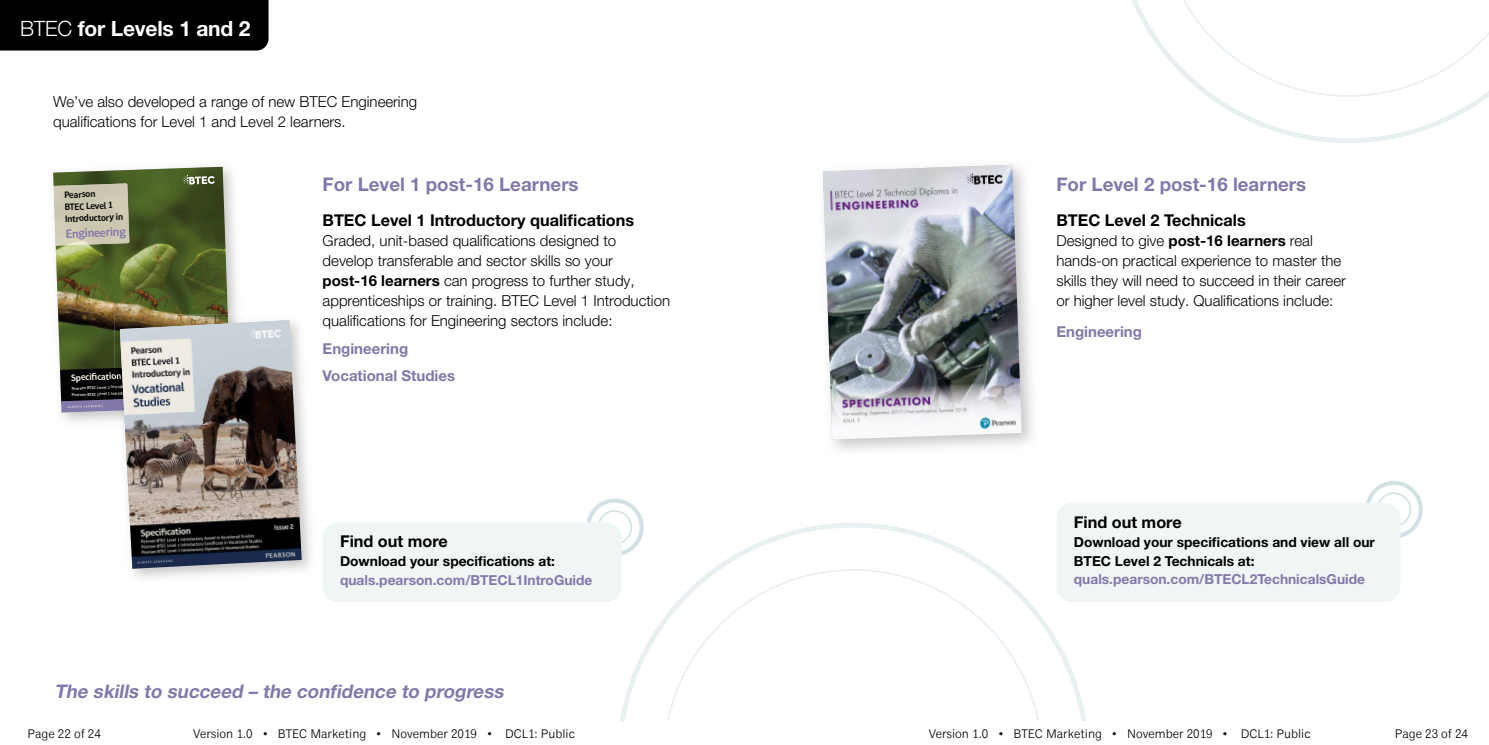
<style>
.page{position:relative;width:1489px;height:745px;background:#fff}
.page>*{position:absolute;margin:0;border:0;box-sizing:border-box;transform-origin:0 0}
.t1{font:700 21px "Helvetica Neue LT Std";letter-spacing:-.01em;color:#fff}
.t2{font:700 18.75px "Helvetica Neue LT Std";color:#8378aa}
.t3{font:italic 700 18.75px "Helvetica Neue LT Std";color:#8378aa}
.t4{font:700 16.25px "Helvetica Neue LT Std";color:#000}
.t5{font:300 15px/20px "Helvetica Neue LT Pro";color:#000}
.t6{font:700 15px/27.1px "Helvetica Neue LT Std";color:#8378aa}
.t7{font:700 13.75px/18.8px "Helvetica Neue LT Std";color:#000}
.t8{font:700 13.75px "Helvetica Neue LT Std";color:#8378aa}
.t9{font:12.5px "Classic Grotesque Pro";color:#000}
.t10{font:600 12.25px "Aptifer Sans LT Pro";color:#8378aa}
.t11{font:600 9.38px/12px "Aptifer Sans LT Pro";color:#010202}
.t12{font:600 9.38px "Aptifer Sans LT Pro";color:#fbf5ea}
.s1{font-family:"Helvetica Neue LT Pro";font-weight:300}
.s2{font-family:"Helvetica Neue LT Std";font-weight:700}
</style>
<div class="page">
<img style="left:822px;top:165px;width:199px;height:274px">
<svg style="left:617px;top:523px;width:472px;height:197px"></svg>
<svg style="left:663px;top:568px;width:379px;height:152px"></svg>
<svg style="left:1131px;top:0;width:357px;height:143px"></svg>
<svg style="left:1158px;top:0;width:330px;height:97px"></svg>
<div style="left:0;top:0;width:268px;height:50px;background:#000"></div>
<svg style="left:587px;top:498px;width:56px;height:57px"></svg>
<div style="left:322px;top:522px;width:299px;height:79px;background:#f0f5f6;border-radius:15px"></div>
<svg style="left:1366px;top:481px;width:56px;height:57px"></svg>
<div style="left:1056px;top:502px;width:344px;height:99px;background:#f0f5f6;border-radius:15px"></div>
<img style="left:132px;top:394px;width:179px;height:184px">
<img style="left:53px;top:167px;width:178px;height:245px">
<img style="left:114px;top:382px;width:6px;height:7px">
<img style="left:114px;top:389px;width:6px;height:6px">
<img style="left:114px;top:395px;width:6px;height:15px">
<img style="left:120px;top:320px;width:182px;height:248px">
<h1 class="t1" style="left:20px;top:15px;width:232px"><span class="s1">BTEC</span> for Levels 1 and 2</h1>
<p class="t5" style="left:53px;top:91px;width:365px">We’ve also developed a range of new BTEC Engineering qualifications for Level 1 and Level 2 learners.</p>
<p class="t11" style="left:64px;top:189px;width:60px;rotate:-2deg">Pearson<br>BTEC Level 1<br>Introductory in</p>
<p class="t10" style="left:65px;top:226px;width:62px;rotate:-2deg">Engineering</p>
<p class="t12" style="left:71px;top:372px;width:52px;rotate:-2deg">Specifi cation</p>
<p class="t2" style="left:322px;top:172px;width:257px">For Level 1 post-16 Learners</p>
<p class="t4" style="left:322px;top:210px;width:313px">BTEC Level 1 Introductory qualifications</p>
<p class="t5" style="left:322px;top:230px;width:349px">Graded, unit-based qualifications designed to develop transferable and sector skills so your <span class="s2">post-16 learners</span> can progress to further study, apprenticeships or training. BTEC Level 1 Introduction qualifications for Engineering sectors include:</p>
<p class="t6" style="left:322px;top:334px;width:134px">Engineering<br>Vocational Studies</p>
<p class="t4" style="left:340px;top:531px;width:109px">Find out more</p>
<p class="t7" style="left:340px;top:551px;width:216px">Download your specifications at:</p>
<p class="t8" style="left:340px;top:571px;width:254px">quals.pearson.com/BTECL1IntroGuide</p>
<p class="t3" style="left:54px;top:679px;width:454px">The skills to succeed – the confidence to progress</p>
<p class="t2" style="left:1056px;top:172px;width:251px">For Level 2 post-16 learners</p>
<p class="t4" style="left:1056px;top:210px;width:191px">BTEC Level 2 Technicals</p>
<p class="t5" style="left:1056px;top:230px;width:291px">Designed to give <span class="s2">post-16 learners</span> real hands-on practical experience to master the skills they will need to succeed in their career or higher level study. Qualifications include:</p>
<p class="t6" style="left:1056px;top:317px;width:87px">Engineering</p>
<p class="t4" style="left:1073px;top:511px;width:109px">Find out more</p>
<p class="t7" style="left:1073px;top:531px;width:302px">Download your specifications and view all our<br>BTEC Level 2 Technicals at:</p>
<p class="t8" style="left:1073px;top:570px;width:292px">quals.pearson.com/BTECL2TechnicalsGuide</p>
<p class="t9" style="left:28px;top:725px;width:75px">Page 22 of 24</p>
<p class="t9" style="left:193px;top:725px;width:383px">Version 1.0 • BTEC Marketing • November 2019 • DCL1: Public</p>
<p class="t9" style="left:928px;top:725px;width:383px">Version 1.0 • BTEC Marketing • November 2019 • DCL1: Public</p>
<p class="t9" style="left:1394px;top:725px;width:75px">Page 23 of 24</p>
</div>
